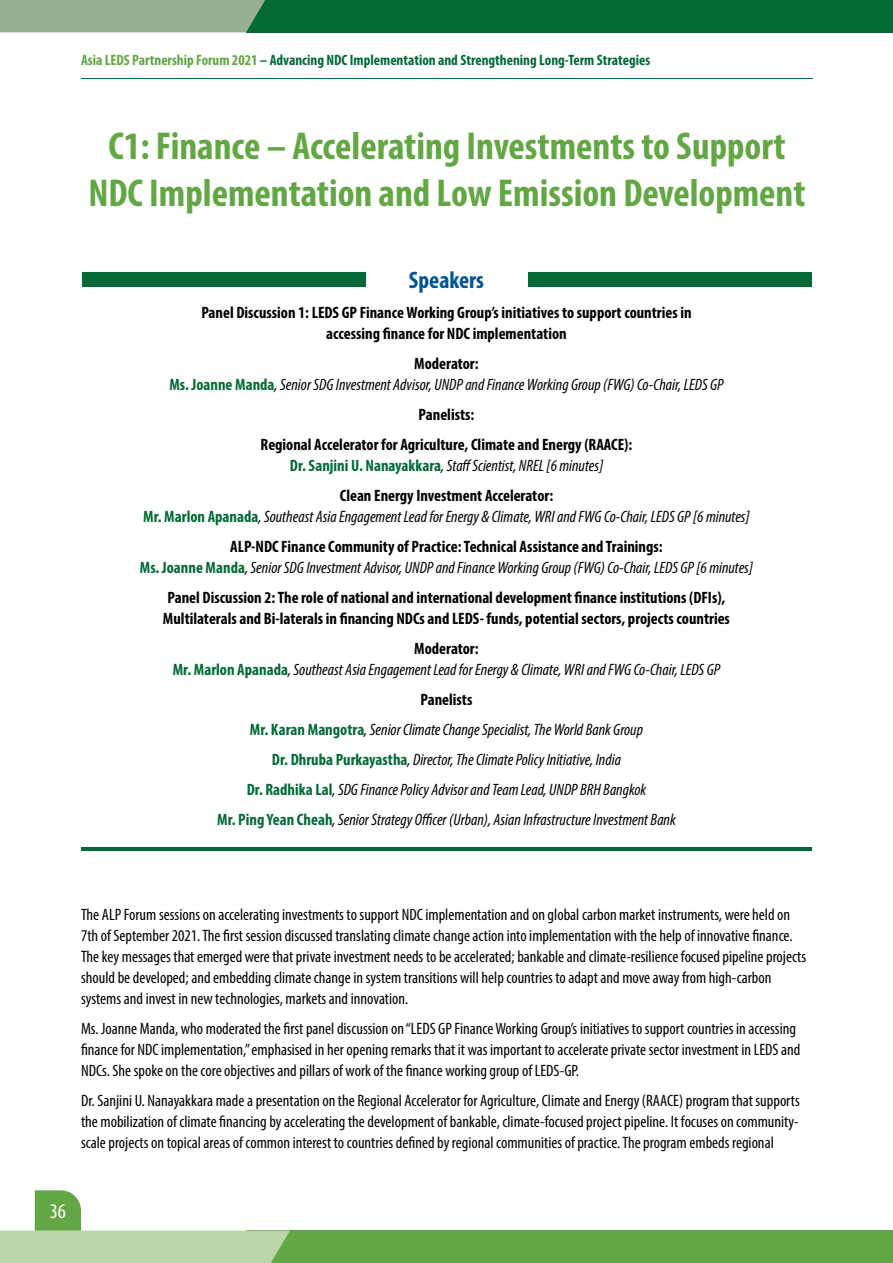
<style>
.page{position:relative;width:893px;height:1263px;background:#fff}
.page>*{position:absolute;margin:0;border:0;box-sizing:border-box;transform-origin:0 0}
.t1{font:700 condensed 39px/46.8px "Myriad Pro";color:#62a744;text-align:center}
.t2{font:700 condensed 24px "Myriad Pro";color:#005492}
.t3{font:condensed 21px "Myriad Pro";color:#fff}
.t4{font:condensed 16.5px/21px "Myriad Pro";color:#000}
.t5{font:italic condensed 16.5px/30px "Myriad Pro";color:#000;text-align:center}
.t6{font:700 condensed 16.5px/30px "Myriad Pro";color:#000;text-align:center}
.t7{font:700 condensed 15px "Myriad Pro";color:#036936}
.s1{color:#62a744}
.s2{font-weight:700;font-style:normal}
.s3{font-weight:700;font-style:normal;color:#036936}
.s4{color:#036936}
.s5{font-weight:400;font-style:italic}
</style>
<div class="page">
<div style="left:246px;top:1230px;width:647px;height:33px;background:#62a744"></div>
<div style="left:246px;top:0;width:647px;height:32px;background:#036936"></div>
<div style="left:0;top:0;width:265px;height:32px;background:#98af95"></div>
<svg style="left:0;top:1190px;width:290px;height:73px"></svg>
<hr style="left:81px;top:78px;width:732px;height:1px;background:#036936">
<div style="left:82px;top:272px;width:284px;height:14px;background:#036936"></div>
<hr style="left:82px;top:847px;width:730px;height:3px;background:#036936">
<div style="left:528px;top:272px;width:284px;height:14px;background:#036936"></div>
<p class="t7" style="left:81px;top:51px;width:571px"><span class="s1">Asia LEDS Partnership Forum 2021</span> – Advancing NDC Implementation and Strengthening Long-Term Strategies</p>
<h1 class="t1" style="left:88px;top:122px;width:719px">C1: Finance – Accelerating Investments to Support<br>NDC Implementation and Low Emission Development</h1>
<h2 class="t2" style="left:409px;top:265px;width:77px">Speakers</h2>
<p class="t6" style="left:201px;top:302px;width:492px;line-height:21px">Panel Discussion 1: LEDS GP Finance Working Group’s initiatives to support countries in accessing finance for NDC implementation</p>
<p class="t5" style="left:169px;top:353px;width:556px;line-height:21px"><span class="s2">Moderator:<br></span><span class="s3">Ms. Joanne Manda</span>, Senior SDG Investment Advisor, UNDP and Finance Working Group (FWG) Co-Chair, LEDS GP</p>
<p class="t6" style="left:261px;top:399px;width:373px">Panelists:<br>Regional Accelerator for Agriculture, Climate and Energy (RAACE):</p>
<p class="t6" style="left:290px;top:450px;width:315px"><span class="s4">Dr. Sanjini U. Nanayakkara</span><span class="s5">, Staff Scientist, NREL [6 minutes]<br></span>Clean Energy Investment Accelerator:</p>
<p class="t5" style="left:143px;top:501px;width:608px"><span class="s3">Mr. Marlon Apanada</span>, Southeast Asia Engagement Lead for Energy &amp; Climate, WRI and FWG Co-Chair, LEDS GP [6 minutes]<br><span class="s2">ALP-NDC Finance Community of Practice: Technical Assistance and Trainings:</span></p>
<p class="t6" style="left:140px;top:552px;width:615px"><span class="s4">Ms. Joanne Manda</span><span class="s5">, Senior SDG Investment Advisor, UNDP and Finance Working Group (FWG) Co-Chair, LEDS GP [6 minutes]<br></span>Panel Discussion 2: The role of national and international development finance institutions (DFIs),</p>
<p class="t6" style="left:163px;top:603px;width:568px">Multilaterals and Bi-laterals in financing NDCs and LEDS- funds, potential sectors, projects countries<br>Moderator:</p>
<p class="t5" style="left:173px;top:654px;width:549px"><span class="s3">Mr. Marlon Apanada</span>, Southeast Asia Engagement Lead for Energy &amp; Climate, WRI and FWG Co-Chair, LEDS GP <span class="s2">Panelists<br></span><span class="s3">Mr. Karan Mangotra</span>, Senior Climate Change Specialist, The World Bank Group<br><span class="s3">Dr. Dhruba Purkayastha</span>, Director, The Climate Policy Initiative, India<br><span class="s3">Dr. Radhika Lal</span>, SDG Finance Policy Advisor and Team Lead, UNDP BRH Bangkok<br><span class="s3">Mr. Ping Yean Cheah</span>, Senior Strategy Officer (Urban), Asian Infrastructure Investment Bank</p>
<p class="t4" style="left:81px;top:904px;width:727px">The ALP Forum sessions on accelerating investments to support NDC implementation and on global carbon market instruments, were held on 7th of September 2021. The first session discussed translating climate change action into implementation with the help of innovative finance.<br>The key messages that emerged were that private investment needs to be accelerated; bankable and climate-resilience focused pipeline projects should be developed; and embedding climate change in system transitions will help countries to adapt and move away from high-carbon systems and invest in new technologies, markets and innovation.</p>
<p class="t4" style="left:81px;top:1018px;width:721px">Ms. Joanne Manda, who moderated the first panel discussion on “LEDS GP Finance Working Group’s initiatives to support countries in accessing finance for NDC implementation,” emphasised in her opening remarks that it was important to accelerate private sector investment in LEDS and<br>NDCs. She spoke on the core objectives and pillars of work of the finance working group of LEDS-GP.</p>
<p class="t4" style="left:81px;top:1090px;width:720px;text-align:justify">Dr. Sanjini U. Nanayakkara made a presentation on the Regional Accelerator for Agriculture, Climate and Energy (RAACE) program that supports the mobilization of climate financing by accelerating the development of bankable, climate-focused project pipeline. It focuses on community&shy;scale projects on topical areas of common interest to countries defined by regional communities of practice. The program embeds regional</p>
<p class="t3" style="left:50px;top:1198px;width:18px">36</p>
</div>
